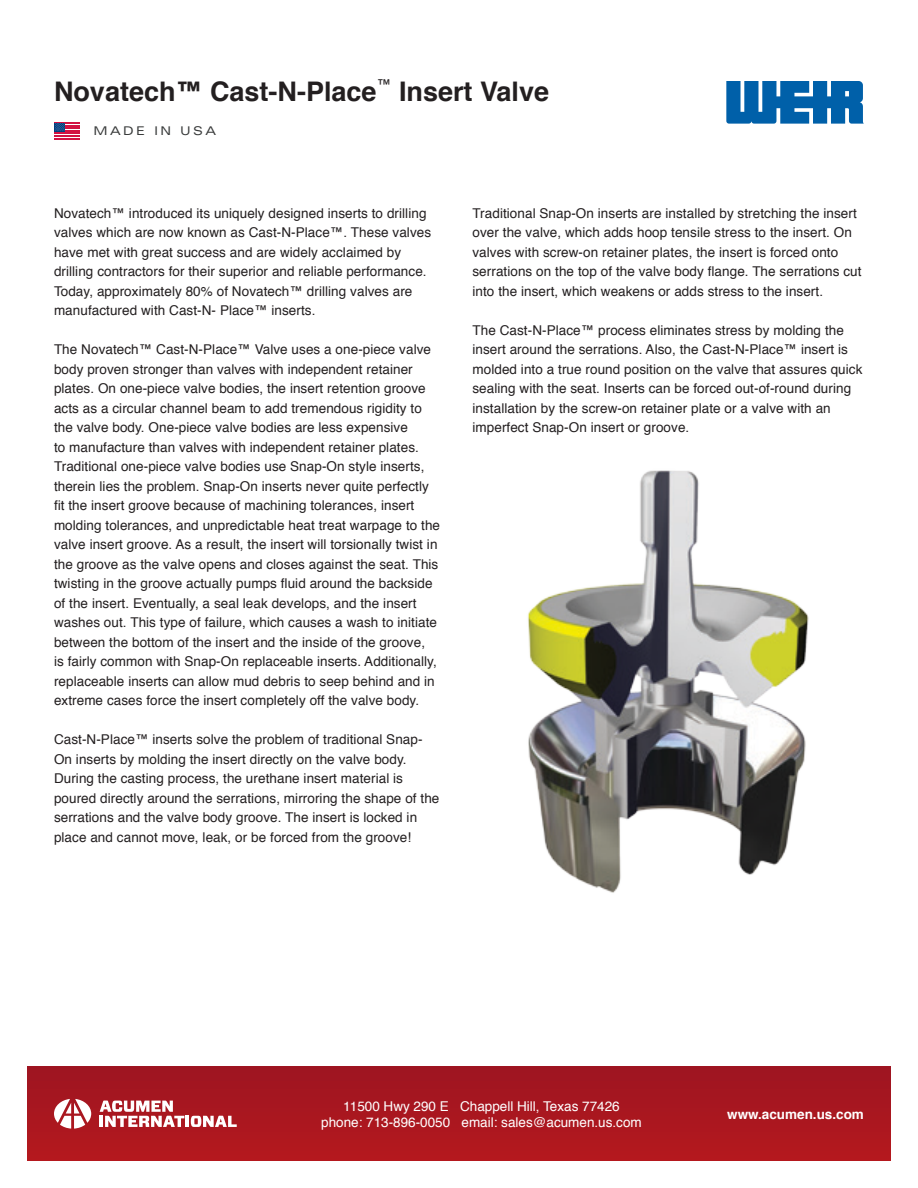
<style>
.page{position:relative;width:918px;height:1188px;background:#fff}
.page>*{position:absolute;margin:0;border:0;box-sizing:border-box;transform-origin:0 0}
.t1{font:700 27px "Helvetica";color:#231f20}
.t2{font:13.5px/19.5px "Helvetica";letter-spacing:.005em;color:#231f20}
.t3{font:13.5px/16.2px "Helvetica";color:#fff;text-align:center}
.t4{font:700 13.5px "Helvetica";color:#fff}
.t5{font:expanded 12px "Univers LT Std";letter-spacing:.2em;color:#373939}
</style>
<div class="page">
<div style="left:27px;top:1066px;width:864px;height:95px;background:#a9171f"></div>
<svg style="left:54px;top:1099px;width:37px;height:30px"></svg>
<svg style="left:100px;top:1101px;width:137px;height:26px"></svg>
<img style="left:528px;top:470px;width:281px;height:423px">
<svg style="left:54px;top:123px;width:26px;height:16px"></svg>
<svg style="left:726px;top:81px;width:138px;height:43px;background:#2678b5"></svg>
<p class="t1" style="left:54px;top:69px;width:497px">Novatech™ Cast-N-Place<sup>™</sup> Insert Valve</p>
<p class="t5" style="left:94px;top:124px;width:124px">MADE IN USA</p>
<p class="t2" style="left:54px;top:203px;width:379px">Novatech™ introduced its uniquely designed inserts to drilling valves which are now known as Cast-N-Place™. These valves have met with great success and are widely acclaimed by drilling contractors for their superior and reliable performance.<br>Today, approximately 80% of Novatech™ drilling valves are manufactured with Cast-N- Place™ inserts.</p>
<p class="t2" style="left:54px;top:340px;width:388px">The Novatech™ Cast-N-Place™ Valve uses a one-piece valve body proven stronger than valves with independent retainer plates. On one-piece valve bodies, the insert retention groove acts as a circular channel beam to add tremendous rigidity to the valve body. One-piece valve bodies are less expensive<br>to manufacture than valves with independent retainer plates.<br>Traditional one-piece valve bodies use Snap-On style inserts, therein lies the problem. Snap-On inserts never quite perfectly fit the insert groove because of machining tolerances, insert molding tolerances, and unpredictable heat treat warpage to the valve insert groove. As a result, the insert will torsionally twist in the groove as the valve opens and closes against the seat. This twisting in the groove actually pumps fluid around the backside of the insert. Eventually, a seal leak develops, and the insert washes out. This type of failure, which causes a wash to initiate between the bottom of the insert and the inside of the groove,<br>is fairly common with Snap-On replaceable inserts. Additionally, replaceable inserts can allow mud debris to seep behind and in extreme cases force the insert completely off the valve body.</p>
<p class="t2" style="left:54px;top:730px;width:387px">Cast-N-Place™ inserts solve the problem of traditional Snap-On inserts by molding the insert directly on the valve body.<br>During the casting process, the urethane insert material is poured directly around the serrations, mirroring the shape of the serrations and the valve body groove. The insert is locked in place and cannot move, leak, or be forced from the groove!</p>
<p class="t2" style="left:472px;top:203px;width:391px">Traditional Snap-On inserts are installed by stretching the insert over the valve, which adds hoop tensile stress to the insert. On valves with screw-on retainer plates, the insert is forced onto serrations on the top of the valve body flange. The serrations cut into the insert, which weakens or adds stress to the insert.</p>
<p class="t2" style="left:472px;top:320px;width:392px">The Cast-N-Place™ process eliminates stress by molding the insert around the serrations. Also, the Cast-N-Place™ insert is molded into a true round position on the valve that assures quick sealing with the seat. Inserts can be forced out-of-round during installation by the screw-on retainer plate or a valve with an imperfect Snap-On insert or groove.</p>
<p class="t3" style="left:321px;top:1098px;width:322px">11500 Hwy 290 E Chappell Hill, Texas 77426 phone: 713-896-0050 email: sales@acumen.us.com</p>
<p class="t4" style="left:727px;top:1103px;width:138px">www.acumen.us.com</p>
</div>
